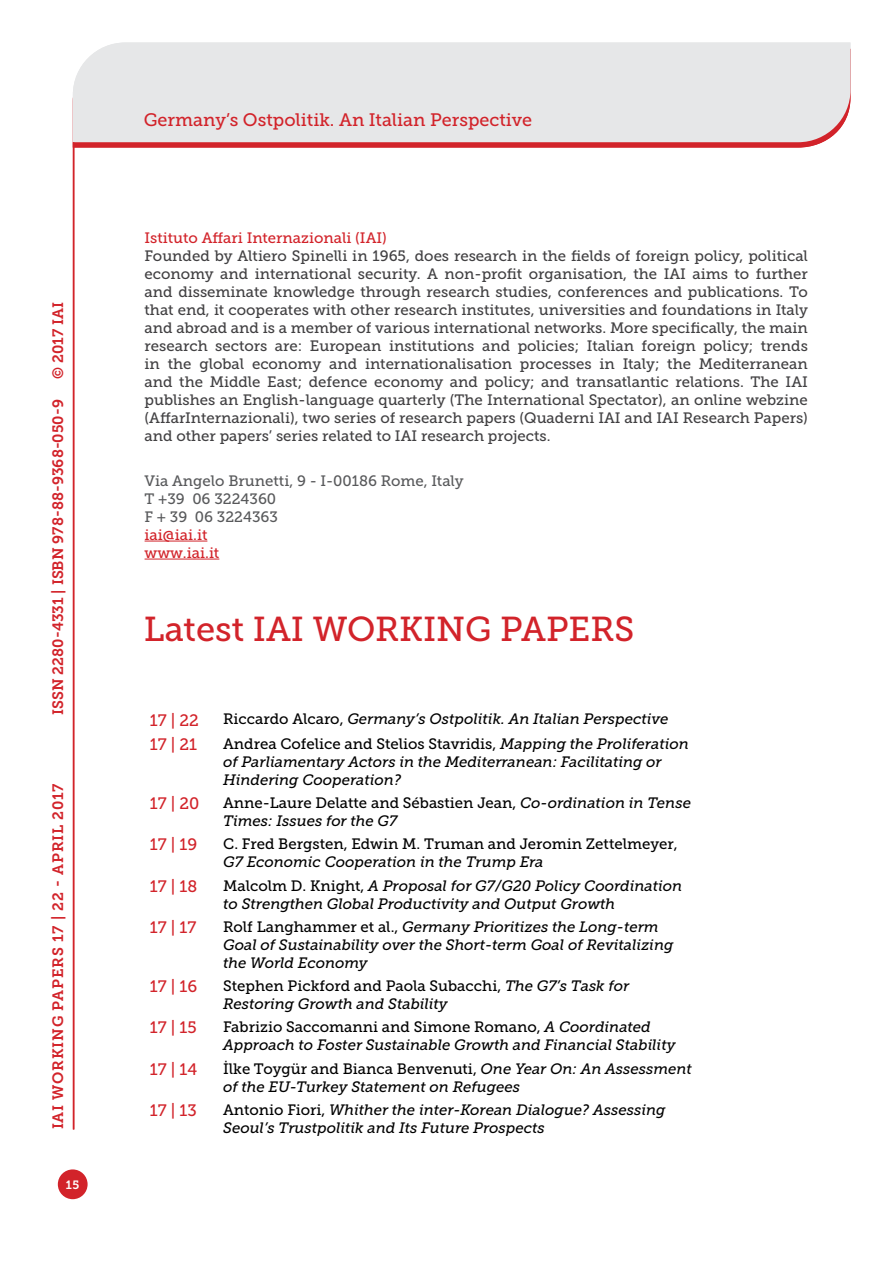
<style>
.page{position:relative;width:893px;height:1263px;background:#fff}
.page>*{position:absolute;margin:0;border:0;box-sizing:border-box;transform-origin:0 0}
.t1{font:34.5px "Museo Slab 500";color:#d2232a}
.t2{font:18px "Museo Slab 500";color:#d2232a}
.t3{font:16.5px "Museo Slab 500";color:#d2232a}
.t4{font:italic 15px/18px "Museo Slab 500";color:#000}
.t5{font:15px/18px "Museo Slab 500";color:#414042;text-align:justify}
.t6{font:15px/18px "Museo Slab 500";color:#58595b}
.t7{font:15px/18px "Museo Slab 500";color:#d2232a}
.t8{font:15px "Museo Slab 500";color:#000}
.t9{font:15px "Museo Slab 700";color:#d2232a}
.t10{font:15px "Museo Slab 700";letter-spacing:.05em;color:#d2232a}
.t11{font:12px "Museo Slab 700";color:#fff}
.s1{font-style:normal}
</style>
<div class="page">
<div style="left:58px;top:1169px;width:30px;height:30px;background:#d2232a;border-radius:50%"></div>
<svg style="left:74px;top:142px;width:749px;height:6px;fill:#d2232a"></svg>
<div style="left:73px;top:43px;width:777px;height:99px;background:#e6e7e8"></div>
<hr style="left:145px;top:541px;width:62px;height:1px;background:#d2232a">
<hr style="left:145px;top:559px;width:74px;height:1px;background:#d2232a">
<hr style="left:73px;top:142px;width:1px;height:987px;background:#d2232a">
<p class="t9" style="left:50px;top:379px;width:78px;rotate:-90deg">© 2017 IAI</p>
<p class="t9" style="left:49px;top:715px;width:317px;rotate:-90deg">ISSN 2280-4331 | ISBN 978-88-9368-050-9</p>
<p class="t10" style="left:50px;top:1129px;width:348px;rotate:-90deg">IAI WORKING PAPERS 17 | 22 - APRIL 2017</p>
<p class="t11" style="left:66px;top:1178px;width:15px">15</p>
<p class="t2" style="left:144px;top:110px;width:390px">Germany’s Ostpolitik. An Italian Perspective</p>
<p class="t2" style="left:284px;top:110px;width:13px">o</p>
<p class="t7" style="left:145px;top:229px;width:244px">Istituto Affari Internazionali (IAI)</p>
<p class="t5" style="left:145px;top:247px;width:665px">Founded by Altiero Spinelli in 1965, does research in the fields of foreign policy, political economy and international security. A non-profit organisation, the IAI aims to further and disseminate knowledge through research studies, conferences and publications. To that end, it cooperates with other research institutes, universities and foundations in Italy and abroad and is a member of various international networks. More specifically, the main research sectors are: European institutions and policies; Italian foreign policy; trends in the global economy and internationalisation processes in Italy; the Mediterranean and the Middle East; defence economy and policy; and transatlantic relations. The IAI publishes an English-language quarterly (The International Spectator), an online webzine (AffarInternazionali), two series of research papers (Quaderni IAI and IAI Research Papers) and other papers’ series related to IAI research projects.</p>
<p class="t6" style="left:145px;top:471px;width:321px">Via Angelo Brunetti, 9 - I-00186 Rome, Italy<br>T +39 06 3224360<br>F + 39 06 3224363</p>
<p class="t7" style="left:145px;top:525px;width:76px">iai@iai.it www.iai.it</p>
<h1 class="t1" style="left:144px;top:610px;width:492px">Latest IAI WORKING PAPERS</h1>
<p class="t3" style="left:150px;top:711px;width:50px">17 | 22</p>
<p class="t4" style="left:223px;top:710px;width:447px"><span class="s1">Riccardo Alcaro,</span> Germany’s Ostpolitik. An Italian Perspective</p>
<p class="t3" style="left:150px;top:735px;width:49px">17 | 21</p>
<p class="t4" style="left:223px;top:735px;width:467px"><span class="s1">Andrea Cofelice and Stelios Stavridis,</span> Mapping the Proliferation of Parliamentary Actors in the Mediterranean: Facilitating or<br>Hindering Cooperation?</p>
<p class="t3" style="left:150px;top:794px;width:51px">17 | 20</p>
<p class="t4" style="left:223px;top:794px;width:469px"><span class="s1">Anne-Laure Delatte and Sébastien Jean,</span> Co-ordination in Tense<br>Times: Issues for the G7</p>
<p class="t3" style="left:150px;top:835px;width:49px">17 | 19</p>
<p class="t8" style="left:223px;top:836px;width:456px">C. Fred Bergsten, Edwin M. Truman and Jeromin Zettelmeyer,</p>
<p class="t4" style="left:223px;top:853px;width:322px">G7 Economic Cooperation in the Trump Era</p>
<p class="t3" style="left:150px;top:877px;width:49px">17 | 18</p>
<p class="t4" style="left:223px;top:876px;width:460px"><span class="s1">Malcolm D. Knight,</span> A Proposal for G7/G20 Policy Coordination to Strengthen Global Productivity and Output Growth</p>
<p class="t3" style="left:150px;top:918px;width:48px">17 | 17</p>
<p class="t4" style="left:223px;top:918px;width:452px"><span class="s1">Rolf Langhammer et al.,</span> Germany Prioritizes the Long-term<br>Goal of Sustainability over the Short-term Goal of Revitalizing the World Economy</p>
<p class="t3" style="left:150px;top:977px;width:49px">17 | 16</p>
<p class="t4" style="left:223px;top:977px;width:407px"><span class="s1">Stephen Pickford and Paola Subacchi,</span> The G7’s Task for<br>Restoring Growth and Stability</p>
<p class="t3" style="left:150px;top:1018px;width:48px">17 | 15</p>
<p class="t4" style="left:223px;top:1018px;width:454px"><span class="s1">Fabrizio Saccomanni and Simone Romano,</span> A Coordinated<br>Approach to Foster Sustainable Growth and Financial Stability</p>
<p class="t3" style="left:150px;top:1060px;width:49px">17 | 14</p>
<p class="t4" style="left:223px;top:1059px;width:470px"><span class="s1">İlke Toygür and Bianca Benvenuti,</span> One Year On: An Assessment of the EU-Turkey Statement on Refugees</p>
<p class="t3" style="left:150px;top:1101px;width:48px">17 | 13</p>
<p class="t4" style="left:223px;top:1101px;width:444px"><span class="s1">Antonio Fiori,</span> Whither the inter-Korean Dialogue? Assessing<br>Seoul’s Trustpolitik and Its Future Prospects</p>
</div>
